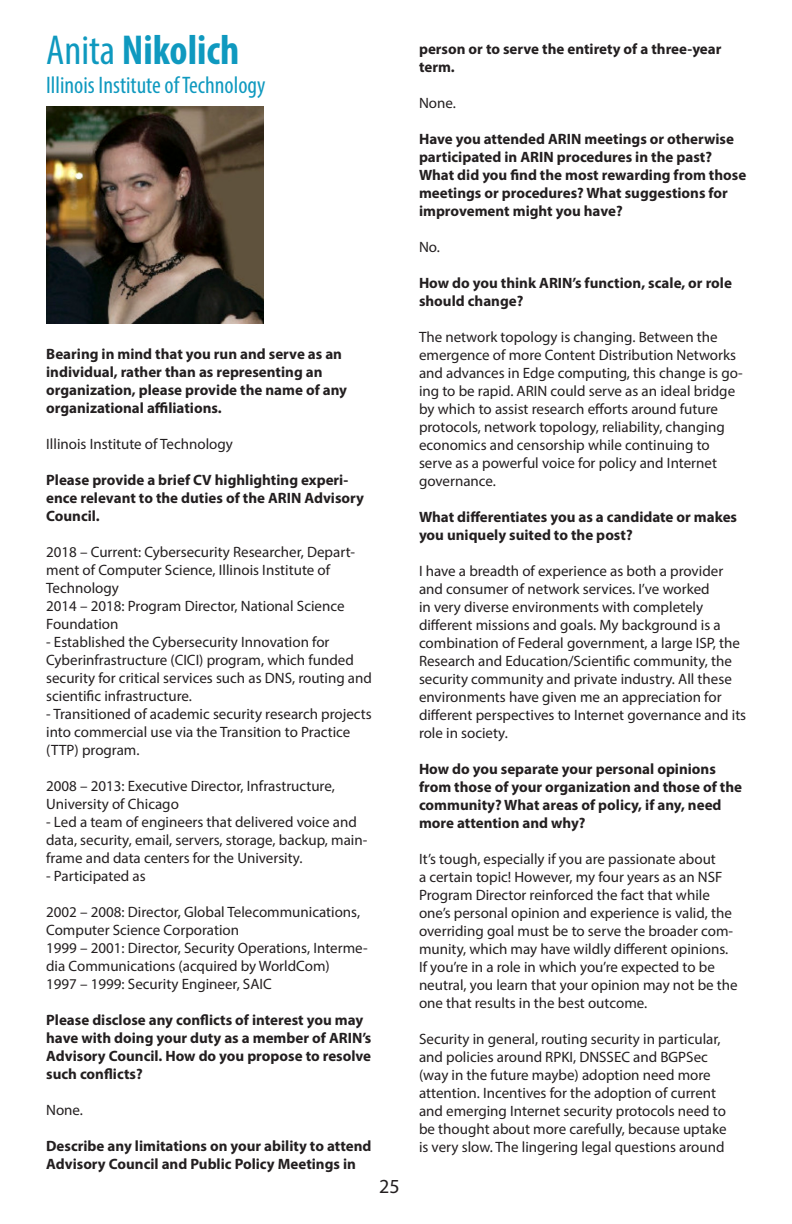
<style>
.page{position:relative;width:792px;height:1224px;background:#fff}
.page>*{position:absolute;margin:0;border:0;box-sizing:border-box;transform-origin:0 0}
.t1{font:700 condensed 42px "Myriad Pro";color:#0f99bf}
.t2{font:condensed 24px "Myriad Pro";color:#0f99bf}
.t3{font:20px "Myriad Pro";color:#231f20}
.t4{font:15px/18px "Myriad Pro";color:#231f20}
.t5{font:700 15px/18px "Myriad Pro";color:#231f20}
.s1{font-weight:400}
</style>
<div class="page">
<img style="left:46px;top:106px;width:218px;height:218px">
<p class="t1" style="left:46px;top:24px;width:195px"><span class="s1">Anita</span> Nikolich</p>
<p class="t2" style="left:46px;top:71px;width:221px">Illinois Institute of Technology</p>
<p class="t5" style="left:46px;top:345px;width:302px">Bearing in mind that you run and serve as an individual, rather than as representing an organization, please provide the name of any organizational affiliations.</p>
<p class="t4" style="left:46px;top:435px;width:188px">Illinois Institute of Technology</p>
<p class="t5" style="left:46px;top:471px;width:319px">Please provide a brief CV highlighting experi&shy;ence relevant to the duties of the ARIN Advisory<br>Council.</p>
<p class="t4" style="left:46px;top:543px;width:310px">2018 – Current: Cybersecurity Researcher, Depart&shy;ment of Computer Science, Illinois Institute of<br>Technology</p>
<p class="t4" style="left:46px;top:597px;width:300px">2014 – 2018: Program Director, National Science<br>Foundation</p>
<p class="t4" style="left:46px;top:633px;width:327px">- Established the Cybersecurity Innovation for Cyberinfrastructure (CICI) program, which funded security for critical services such as DNS, routing and scientific infrastructure.</p>
<p class="t4" style="left:46px;top:705px;width:327px">- Transitioned of academic security research projects into commercial use via the Transition to Practice (TTP) program.</p>
<p class="t4" style="left:46px;top:777px;width:290px">2008 – 2013: Executive Director, Infrastructure,<br>University of Chicago</p>
<p class="t4" style="left:46px;top:813px;width:323px">- Led a team of engineers that delivered voice and data, security, email, servers, storage, backup, main&shy;frame and data centers for the University.</p>
<p class="t4" style="left:46px;top:867px;width:101px">- Participated as</p>
<p class="t4" style="left:46px;top:903px;width:315px">2002 – 2008: Director, Global Telecommunications,<br>Computer Science Corporation</p>
<p class="t4" style="left:46px;top:939px;width:323px">1999 – 2001: Director, Security Operations, Interme&shy;dia Communications (acquired by WorldCom)</p>
<p class="t4" style="left:46px;top:975px;width:227px">1997 – 1999: Security Engineer, SAIC</p>
<p class="t5" style="left:46px;top:1011px;width:327px">Please disclose any conflicts of interest you may have with doing your duty as a member of ARIN’s Advisory Council. How do you propose to resolve such conflicts?</p>
<p class="t4" style="left:46px;top:1101px;width:38px">None.</p>
<p class="t5" style="left:46px;top:1137px;width:327px">Describe any limitations on your ability to attend<br>Advisory Council and Public Policy Meetings in</p>
<h3 class="t3" style="left:379px;top:1174px;width:22px">25</h3>
<p class="t5" style="left:419px;top:40px;width:304px">person or to serve the entirety of a three-year term.</p>
<p class="t4" style="left:419px;top:94px;width:38px">None.</p>
<p class="t5" style="left:419px;top:130px;width:329px">Have you attended ARIN meetings or otherwise participated in ARIN procedures in the past?<br>What did you find the most rewarding from those meetings or procedures? What suggestions for improvement might you have?</p>
<p class="t4" style="left:419px;top:238px;width:22px">No.</p>
<p class="t5" style="left:419px;top:274px;width:314px">How do you think ARIN’s function, scale, or role should change?</p>
<p class="t4" style="left:419px;top:328px;width:325px">The network topology is changing. Between the emergence of more Content Distribution Networks and advances in Edge computing, this change is go&shy;ing to be rapid. ARIN could serve as an ideal bridge by which to assist research efforts around future protocols, network topology, reliability, changing economics and censorship while continuing to serve as a powerful voice for policy and Internet governance.</p>
<p class="t5" style="left:419px;top:508px;width:320px">What differentiates you as a candidate or makes you uniquely suited to the post?</p>
<p class="t4" style="left:419px;top:562px;width:329px">I have a breadth of experience as both a provider and consumer of network services. I’ve worked<br>in very diverse environments with completely different missions and goals. My background is a combination of Federal government, a large ISP, the Research and Education/Scientific community, the security community and private industry. All these environments have given me an appreciation for different perspectives to Internet governance and its role in society.</p>
<p class="t5" style="left:419px;top:760px;width:325px">How do you separate your personal opinions from those of your organization and those of the community? What areas of policy, if any, need more attention and why?</p>
<p class="t4" style="left:419px;top:850px;width:320px">It’s tough, especially if you are passionate about<br>a certain topic! However, my four years as an NSF Program Director reinforced the fact that while one’s personal opinion and experience is valid, the overriding goal must be to serve the broader com&shy;munity, which may have wildly different opinions.<br>If you’re in a role in which you’re expected to be neutral, you learn that your opinion may not be the one that results in the best outcome.</p>
<p class="t4" style="left:419px;top:1030px;width:309px">Security in general, routing security in particular, and policies around RPKI, DNSSEC and BGPSec (way in the future maybe) adoption need more attention. Incentives for the adoption of current and emerging Internet security protocols need to be thought about more carefully, because uptake is very slow. The lingering legal questions around</p>
</div>
